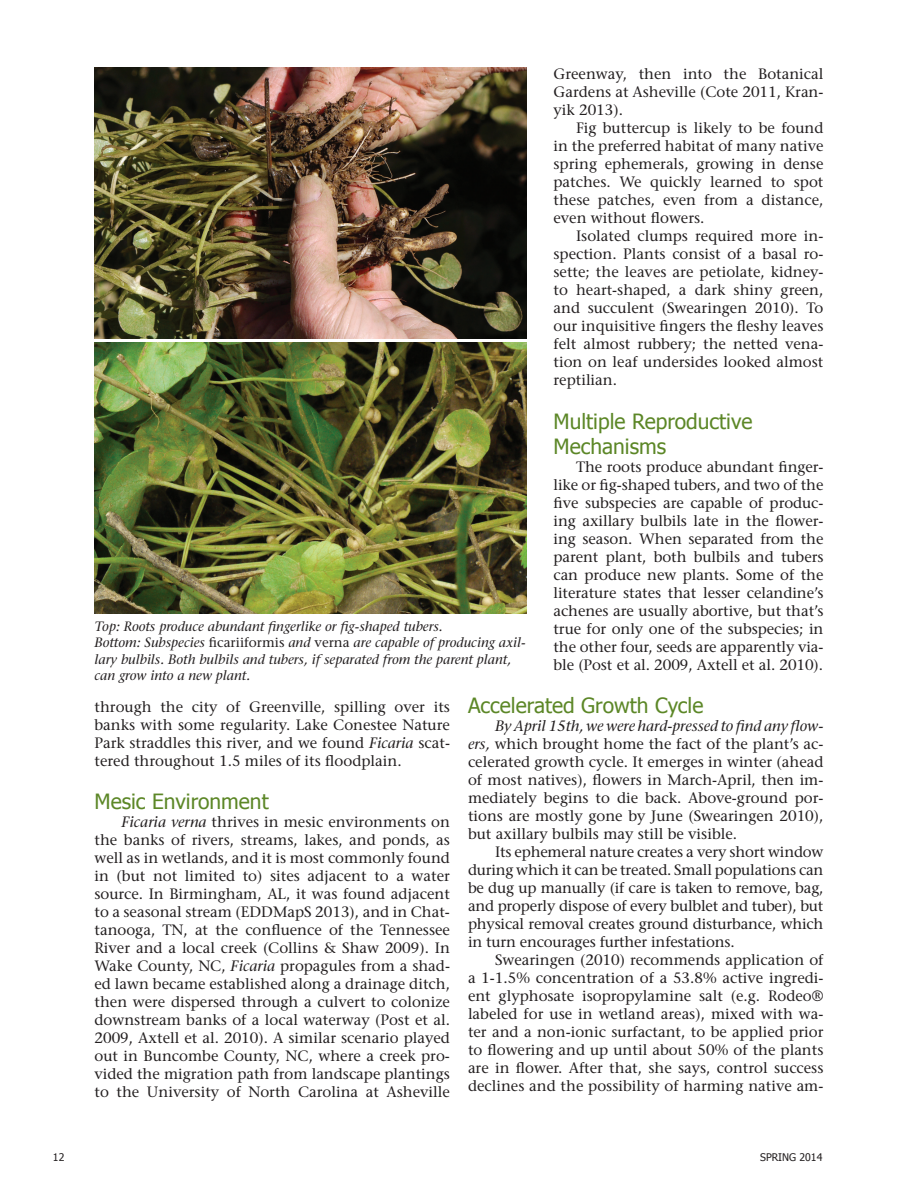
<style>
.page{position:relative;width:918px;height:1188px;background:#fff}
.page>*{position:absolute;margin:0;border:0;box-sizing:border-box;transform-origin:0 0}
.t1{font:21px/25.2px "Tahoma";color:#5c8727}
.t2{font:15px/18px "Stone Serif";color:#231f20;text-align:justify}
.t3{font:italic 13.5px/16.2px "Stone Serif";color:#231f20}
.t4{font:10.5px "Tahoma";color:#231f20}
.s1{font-style:italic}
.s2{font-style:normal}
</style>
<div class="page">
<img style="left:94px;top:68px;width:432px;height:271px">
<img style="left:94px;top:343px;width:432px;height:270px">
<p class="t2" style="left:554px;top:65px;width:271px">Greenway, then into the Botanical Gardens at Asheville (Cote 2011, Kran&shy;yik 2013).</p>
<p class="t2" style="left:554px;top:119px;width:272px;text-indent:22px">Fig buttercup is likely to be found in the preferred habitat of many native spring ephemerals, growing in dense patches. We quickly learned to spot these patches, even from a distance, even without flowers.</p>
<p class="t2" style="left:554px;top:227px;width:272px;text-indent:22px">Isolated clumps required more in&shy;spection. Plants consist of a basal ro&shy;sette; the leaves are petiolate, kidney&shy;to heart-shaped, a dark shiny green, and succulent (Swearingen 2010). To our inquisitive fingers the fleshy leaves felt almost rubbery; the netted vena&shy;tion on leaf undersides looked almost reptilian.</p>
<h1 class="t1" style="left:554px;top:407px;width:200px">Multiple Reproductive<br>Mechanisms</h1>
<p class="t2" style="left:554px;top:457px;width:272px;text-indent:22px">The roots produce abundant finger&shy;like or fig-shaped tubers, and two of the five subspecies are capable of produc&shy;ing axillary bulbils late in the flower&shy;ing season. When separated from the parent plant, both bulbils and tubers can produce new plants. Some of the literature states that lesser celandine’s achenes are usually abortive, but that’s true for only one of the subspecies; in the other four, seeds are apparently via&shy;ble (Post et al. 2009, Axtell et al. 2010).</p>
<h1 class="t1" style="left:468px;top:692px;width:237px">Accelerated Growth Cycle</h1>
<p class="t2" style="left:468px;top:717px;width:357px;text-indent:27px"><span class="s1">By April 15th, we were hard-pressed to find any flow&shy;ers,</span> which brought home the fact of the plant’s ac&shy;celerated growth cycle. It emerges in winter (ahead of most natives), flowers in March-April, then im&shy;mediately begins to die back. Above-ground por&shy;tions are mostly gone by June (Swearingen 2010), but axillary bulbils may still be visible.</p>
<p class="t2" style="left:468px;top:843px;width:357px;text-indent:27px">Its ephemeral nature creates a very short window during which it can be treated. Small populations can be dug up manually (if care is taken to remove, bag, and properly dispose of every bulblet and tuber), but physical removal creates ground disturbance, which in turn encourages further infestations.</p>
<p class="t2" style="left:468px;top:951px;width:357px;text-indent:27px">Swearingen (2010) recommends application of a 1-1.5% concentration of a 53.8% active ingredi&shy;ent glyphosate isopropylamine salt (e.g. Rodeo® labeled for use in wetland areas), mixed with wa&shy;ter and a non-ionic surfactant, to be applied prior to flowering and up until about 50% of the plants are in flower. After that, she says, control success declines and the possibility of harming native am-</p>
<p class="t3" style="left:94px;top:618px;width:433px">Top: Roots produce abundant fingerlike or fig-shaped tubers.<br>Bottom: Subspecies <span class="s2">ficariiformis</span> and <span class="s2">verna</span> are capable of producing axil&shy;lary bulbils. Both bulbils and tubers, if separated from the parent plant, can grow into a new plant.</p>
<p class="t2" style="left:94px;top:697px;width:357px">through the city of Greenville, spilling over its banks with some regularity. Lake Conestee Nature Park straddles this river, and we found <span class="s1">Ficaria</span> scat&shy;tered throughout 1.5 miles of its floodplain.</p>
<h1 class="t1" style="left:94px;top:788px;width:176px">Mesic Environment</h1>
<p class="t2" style="left:94px;top:813px;width:357px;text-indent:27px"><span class="s1">Ficaria verna</span> thrives in mesic environments on the banks of rivers, streams, lakes, and ponds, as well as in wetlands, and it is most commonly found in (but not limited to) sites adjacent to a water source. In Birmingham, AL, it was found adjacent to a seasonal stream (EDDMapS 2013), and in Chat&shy;tanooga, TN, at the confluence of the Tennessee River and a local creek (Collins &amp; Shaw 2009). In Wake County, NC, <span class="s1">Ficaria</span> propagules from a shad&shy;ed lawn became established along a drainage ditch, then were dispersed through a culvert to colonize downstream banks of a local waterway (Post et al.<br>2009, Axtell et al. 2010). A similar scenario played out in Buncombe County, NC, where a creek pro&shy;vided the migration path from landscape plantings to the University of North Carolina at Asheville</p>
<p class="t4" style="left:53px;top:1150px;width:13px">12</p>
<p class="t4" style="left:760px;top:1150px;width:64px">SPRING 2014</p>
</div>
